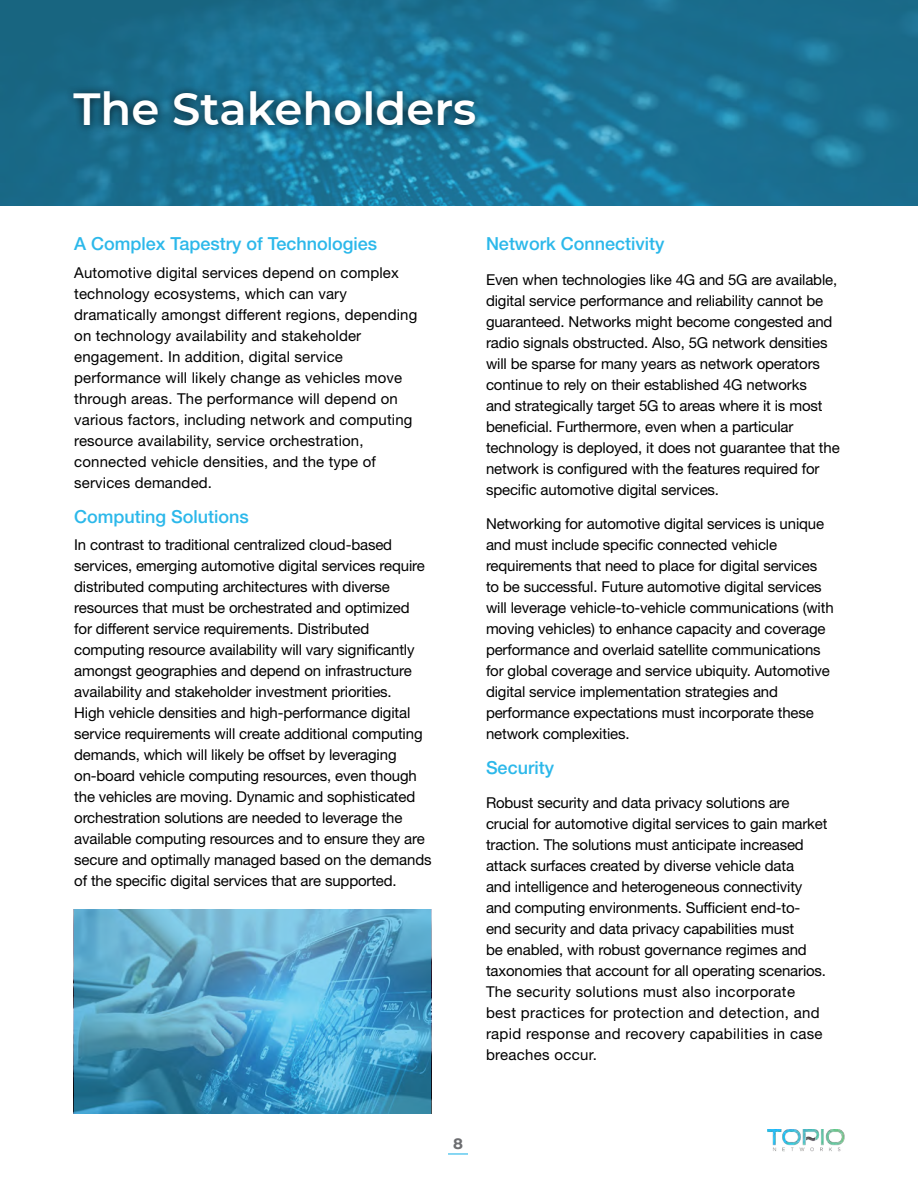
<style>
.page{position:relative;width:918px;height:1188px;background:#fff}
.page>*{position:absolute;margin:0;border:0;box-sizing:border-box;transform-origin:0 0}
.t1{font:600 45px "Montserrat";color:#fff}
.t2{font:500 18px "Helvetica Neue LT Std";color:#2cb8ea}
.t3{font:15px/21px "Helvetica Neue LT Std";letter-spacing:-.01em;color:#000}
.t4{font:15px/21px "Helvetica Neue LT Std";letter-spacing:.01em;color:#000}
.t5{font:700 15px "Montserrat";color:#6d6e71}
</style>
<div class="page">
<hr style="left:448px;top:1153px;width:20px;height:2px;background:#2cb8ea">
<img style="left:768px;top:1130px;width:77px;height:21px">
<svg style="left:0;top:0;width:918px;height:206px;background:#1b7294"></svg>
<div style="left:64px;top:83px;width:420px;height:52px;background:#000;opacity:.75"></div>
<svg style="left:74px;top:909px;width:357px;height:205px;background:#51a0c5"></svg>
<p class="t1" style="left:74px;top:77px;width:404px">The Stakeholders</p>
<p class="t2" style="left:74px;top:233px;width:305px">A Complex Tapestry of Technologies</p>
<p class="t4" style="left:74px;top:262px;width:345px">Automotive digital services depend on complex technology ecosystems, which can vary dramatically amongst different regions, depending on technology availability and stakeholder engagement. In addition, digital service performance will likely change as vehicles move through areas. The performance will depend on various factors, including network and computing resource availability, service orchestration, connected vehicle densities, and the type of services demanded.</p>
<p class="t2" style="left:74px;top:505px;width:176px">Computing Solutions</p>
<p class="t3" style="left:74px;top:534px;width:359px">In contrast to traditional centralized cloud-based services, emerging automotive digital services require distributed computing architectures with diverse resources that must be orchestrated and optimized<br>for different service requirements. Distributed computing resource availability will vary significantly amongst geographies and depend on infrastructure availability and stakeholder investment priorities.<br>High vehicle densities and high-performance digital service requirements will create additional computing demands, which will likely be offset by leveraging on-board vehicle computing resources, even though the vehicles are moving. Dynamic and sophisticated orchestration solutions are needed to leverage the available computing resources and to ensure they are secure and optimally managed based on the demands of the specific digital services that are supported.</p>
<p class="t2" style="left:486px;top:233px;width:180px">Network Connectivity</p>
<p class="t3" style="left:486px;top:269px;width:355px">Even when technologies like 4G and 5G are available, digital service performance and reliability cannot be guaranteed. Networks might become congested and radio signals obstructed. Also, 5G network densities will be sparse for many years as network operators continue to rely on their established 4G networks<br>and strategically target 5G to areas where it is most beneficial. Furthermore, even when a particular technology is deployed, it does not guarantee that the network is configured with the features required for specific automotive digital services.</p>
<p class="t3" style="left:486px;top:513px;width:349px">Networking for automotive digital services is unique and must include specific connected vehicle requirements that need to place for digital services to be successful. Future automotive digital services will leverage vehicle-to-vehicle communications (with moving vehicles) to enhance capacity and coverage performance and overlaid satellite communications for global coverage and service ubiquity. Automotive digital service implementation strategies and performance expectations must incorporate these network complexities.</p>
<p class="t2" style="left:486px;top:757px;width:70px">Security</p>
<p class="t3" style="left:486px;top:792px;width:343px">Robust security and data privacy solutions are crucial for automotive digital services to gain market traction. The solutions must anticipate increased attack surfaces created by diverse vehicle data<br>and intelligence and heterogeneous connectivity and computing environments. Sufficient end-to&shy;end security and data privacy capabilities must<br>be enabled, with robust governance regimes and taxonomies that account for all operating scenarios.<br>The security solutions must also incorporate best practices for protection and detection, and rapid response and recovery capabilities in case breaches occur.</p>
<p class="t5" style="left:453px;top:1132px;width:11px">8</p>
</div>
